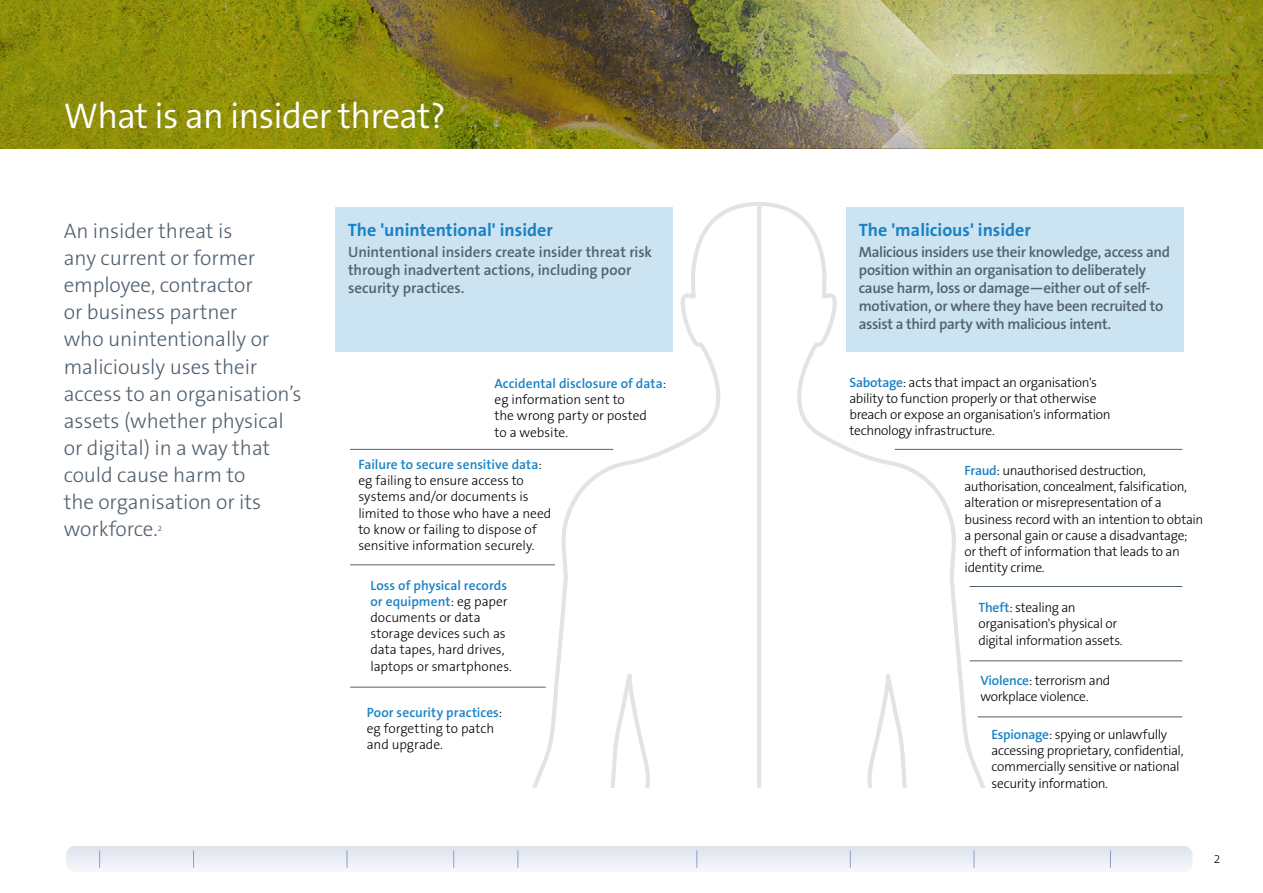
<style>
.page{position:relative;width:1263px;height:893px;background:#fff}
.page>*{position:absolute;margin:0;border:0;box-sizing:border-box;transform-origin:0 0}
.t1{font:300 36px "The Sans B W4";letter-spacing:-.02em;color:#fff}
.t2{font:300 21px/27px "The Sans B W3";letter-spacing:-.005em;color:#526170}
.t3{font:700 18px "The Sans B W7";color:#1a82c5}
.t4{font:600 15px/18px "The Sans B W6";letter-spacing:-.02em;color:#526170}
.t5{font:300 13.5px/16.2px "The Sans B W3";letter-spacing:-.02em;color:#000}
.t6{font:300 13.5px/16.2px "The Sans B W3";color:#000}
.t7{font:600 13.5px/16.2px "The Sans B W6";letter-spacing:.005em;color:#1a82c5}
.t8{font:300 12px "The Sans B W3";color:#000}
.t9{font:300 7.8px "The Sans B W4";color:#526170}
.s1{font-family:"The Sans B W3";font-weight:300;color:#000}
.s2{font-family:"The Sans B W6";font-weight:600;color:#1a82c5}
</style>
<div class="page">
<svg style="left:0;top:0;width:423px;height:148px;background:#8c8c0b"></svg>
<img style="left:423px;top:0;width:457px;height:149px">
<img style="left:880px;top:0;width:383px;height:149px">
<svg style="left:515px;top:202px;width:486px;height:586px"></svg>
<div style="left:335px;top:208px;width:337px;height:144px;background:#cce3f2"></div>
<div style="left:846px;top:208px;width:338px;height:144px;background:#cce3f2"></div>
<hr style="left:350px;top:449px;width:263px;height:1px;background:#526170">
<hr style="left:895px;top:449px;width:287px;height:1px;background:#526170">
<hr style="left:350px;top:564px;width:205px;height:1px;background:#526170">
<hr style="left:969px;top:586px;width:213px;height:1px;background:#526170">
<hr style="left:969px;top:660px;width:213px;height:1px;background:#526170">
<hr style="left:978px;top:716px;width:204px;height:1px;background:#526170">
<hr style="left:350px;top:687px;width:196px;height:1px;background:#526170">
<svg style="left:66px;top:846px;width:1126px;height:24px"></svg>
<h1 class="t1" style="left:64px;top:92px;width:383px">What is an insider threat?</h1>
<p class="t2" style="left:64px;top:218px;width:239px">An insider threat is<br>any current or former employee, contractor<br>or business partner<br>who unintentionally or maliciously uses their access to an organisation’s assets (whether physical or digital) in a way that could cause harm to<br>the organisation or its workforce.</p>
<p class="t9" style="left:158px;top:523px;width:6px">2</p>
<h3 class="t3" style="left:348px;top:219px;width:207px">The 'unintentional' insider</h3>
<p class="t4" style="left:348px;top:243px;width:306px">Unintentional insiders create insider threat risk through inadvertent actions, including poor security practices.</p>
<p class="t7" style="left:495px;top:375px;width:173px">Accidental disclosure of data<span class="s1">:</span></p>
<p class="t6" style="left:495px;top:392px;width:154px">eg information sent to the wrong party or posted to a website.</p>
<p class="t7" style="left:358px;top:456px;width:185px">Failure to secure sensitive data<span class="s1">:</span></p>
<p class="t5" style="left:358px;top:473px;width:195px">eg failing to ensure access to systems and/or documents is limited to those who have a need to know or failing to dispose of sensitive information securely.</p>
<p class="t7" style="left:370px;top:577px;width:139px">Loss of physical records or equipment<span class="s1">: eg paper</span></p>
<p class="t6" style="left:370px;top:609px;width:143px">documents or data storage devices such as data tapes, hard drives, laptops or smartphones.</p>
<p class="t7" style="left:367px;top:704px;width:137px">Poor security practices<span class="s1">:</span></p>
<p class="t5" style="left:367px;top:720px;width:129px">eg forgetting to patch and upgrade.</p>
<h3 class="t3" style="left:859px;top:219px;width:174px">The 'malicious' insider</h3>
<p class="t4" style="left:859px;top:243px;width:313px">Malicious insiders use their knowledge, access and position within an organisation to deliberately cause harm, loss or damage—either out of self&shy;motivation, or where they have been recruited to assist a third party with malicious intent.</p>
<p class="t5" style="left:849px;top:374px;width:263px"><span class="s2">Sabotage</span>: acts that impact an organisation's ability to function properly or that otherwise breach or expose an organisation's information technology infrastructure.</p>
<p class="t5" style="left:964px;top:462px;width:240px"><span class="s2">Fraud</span>: unauthorised destruction, authorisation, concealment, falsification, alteration or misrepresentation of a business record with an intention to obtain a personal gain or cause a disadvantage;<br>or theft of information that leads to an identity crime.</p>
<p class="t5" style="left:978px;top:600px;width:146px"><span class="s2">Theft</span>: stealing an organisation's physical or digital information assets.</p>
<p class="t5" style="left:980px;top:672px;width:132px"><span class="s2">Violence</span>: terrorism and workplace violence.</p>
<p class="t5" style="left:991px;top:726px;width:193px"><span class="s2">Espionage</span>: spying or unlawfully accessing proprietary, confidential, commercially sensitive or national security information.</p>
<p class="t8" style="left:1214px;top:852px;width:8px">2</p>
</div>
